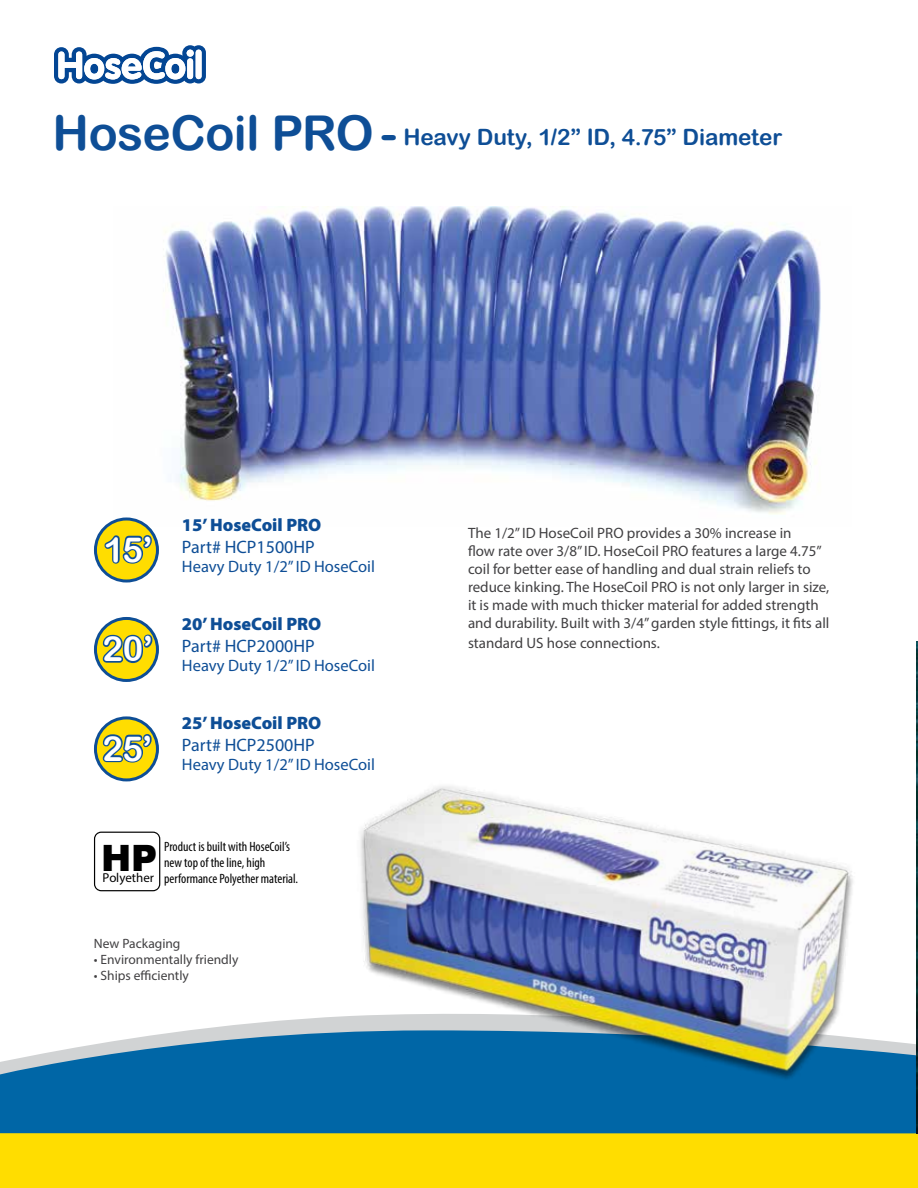
<style>
.page{position:relative;width:918px;height:1188px;background:#fff}
.page>*{position:absolute;margin:0;border:0;box-sizing:border-box;transform-origin:0 0}
.t1{font:900 36.3px "Arial";color:#000}
.t2{font:34.5px "Arial Rounded MT Bold";color:#fff}
.t3{font:22.5px "Arial Rounded MT Bold";letter-spacing:-.005em;color:#0e4e96}
.t4{font:900 18px "Myriad Pro";color:#0e4e96}
.t5{font:18px "Myriad Pro";color:#0e4e96}
.t6{font:16.5px "Myriad Pro";color:#0e4e96}
.t7{font:15px/18px "Myriad Pro";color:#414042}
.t8{font:condensed 13.5px/16.2px "Myriad Pro";color:#000}
.t9{font:13.5px "Myriad Pro";color:#414042}
.t10{font:12.9px "Myriad Pro";color:#000}
.s1{font-size:48px}
</style>
<div class="page">
<svg style="left:0;top:1001px;width:917px;height:132px;fill:#0066a6"></svg>
<div style="left:0;top:1133px;width:918px;height:55px;background:#fd0"></div>
<svg style="left:54px;top:45px;width:152px;height:39px"></svg>
<div style="left:187px;top:50px;width:7px;height:7px;background:#fff;border-radius:50%"></div>
<div style="left:187px;top:58px;width:6px;height:21px;background:#fff;border-radius:3px"></div>
<div style="left:196px;top:50px;width:6px;height:29px;background:#fff;border-radius:3px"></div>
<img style="left:338px;top:786px;width:552px;height:297px">
<img style="left:138px;top:207px;width:683px;height:319px">
<svg style="left:95px;top:519px;width:62px;height:62px"></svg>
<div style="left:94px;top:517px;width:65px;height:66px;border:3px solid #0e4e96;border-radius:50%"></div>
<svg style="left:102px;top:533px;width:52px;height:33px;background:#9fa43b"></svg>
<svg style="left:95px;top:618px;width:62px;height:62px"></svg>
<div style="left:94px;top:617px;width:65px;height:65px;border:3px solid #0e4e96;border-radius:50%"></div>
<svg style="left:100px;top:632px;width:55px;height:33px;background:#939d42"></svg>
<svg style="left:95px;top:718px;width:62px;height:62px"></svg>
<div style="left:94px;top:716px;width:65px;height:65px;border:3px solid #0e4e96;border-radius:50%"></div>
<svg style="left:100px;top:732px;width:54px;height:33px;background:#909b44"></svg>
<svg style="left:94px;top:832px;width:66px;height:59px"></svg>
<img style="left:917px;top:642px;width:1px;height:492px">
<h3 class="t3" style="left:53px;top:124px;width:731px"><span class="s1">HoseCoil PRO-</span> Heavy Duty, 1/2” ID, 4.75” Diameter</h3>
<h2 class="t2" style="left:104px;top:529px;width:50px">15’</h2>
<h2 class="t2" style="left:102px;top:629px;width:53px">20’</h2>
<h2 class="t2" style="left:102px;top:728px;width:52px">25’</h2>
<p class="t4" style="left:182px;top:513px;width:141px">15’ HoseCoil PRO</p>
<p class="t5" style="left:182px;top:535px;width:134px">Part# HCP1500HP</p>
<p class="t6" style="left:182px;top:557px;width:195px">Heavy Duty 1/2” ID HoseCoil</p>
<p class="t4" style="left:182px;top:612px;width:141px">20’ HoseCoil PRO</p>
<p class="t5" style="left:182px;top:634px;width:134px">Part# HCP2000HP</p>
<p class="t6" style="left:182px;top:656px;width:195px">Heavy Duty 1/2” ID HoseCoil</p>
<p class="t4" style="left:182px;top:711px;width:141px">25’ HoseCoil PRO</p>
<p class="t5" style="left:182px;top:733px;width:134px">Part# HCP2500HP</p>
<p class="t6" style="left:182px;top:755px;width:195px">Heavy Duty 1/2” ID HoseCoil</p>
<h1 class="t1" style="left:101px;top:831px;width:58px">HP</h1>
<p class="t10" style="left:103px;top:870px;width:53px">Polyether</p>
<p class="t8" style="left:164px;top:838px;width:135px">Product is built with HoseCoil’s new top of the line, high performance Polyether material.</p>
<p class="t9" style="left:94px;top:935px;width:88px">New Packaging</p>
<p class="t9" style="left:94px;top:951px;width:146px">• Environmentally friendly</p>
<p class="t9" style="left:94px;top:967px;width:97px">• Ships efficiently</p>
<p class="t7" style="left:468px;top:523px;width:363px">The 1/2” ID HoseCoil PRO provides a 30% increase in<br>flow rate over 3/8” ID. HoseCoil PRO features a large 4.75” coil for better ease of handling and dual strain reliefs to reduce kinking. The HoseCoil PRO is not only larger in size, it is made with much thicker material for added strength and durability. Built with 3/4” garden style fittings, it fits all</p>
<p class="t7" style="left:468px;top:633px;width:193px">standard US hose connections.</p>
</div>
